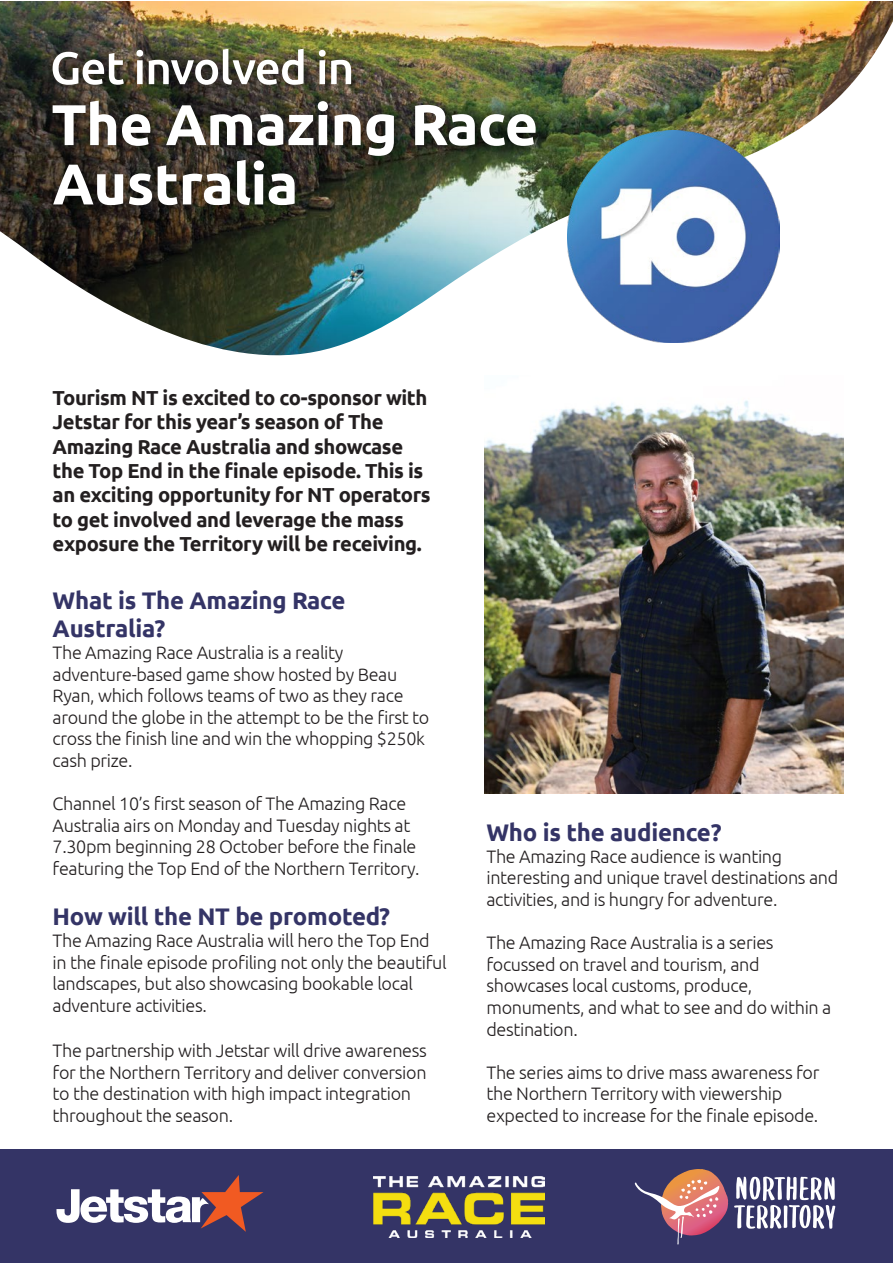
<style>
.page{position:relative;width:893px;height:1263px;background:#fff}
.page>*{position:absolute;margin:0;border:0;box-sizing:border-box;transform-origin:0 0}
.t1{font:700 24px/28.8px "Ubuntu";letter-spacing:-.01em;color:#343466}
.t2{font:700 20.25px/24.3px "Ubuntu";letter-spacing:-.02em;color:#231f20}
.t3{font:300 18px/21.6px "Ubuntu";letter-spacing:-.02em;color:#231f20}
</style>
<div class="page">
<img style="left:0;top:4px;width:893px;height:352px">
<img style="left:30px;top:26px;width:528px;height:202px">
<svg style="left:53px;top:101px;width:63px;height:44px"></svg>
<svg style="left:122px;top:114px;width:28px;height:32px"></svg>
<svg style="left:166px;top:101px;width:162px;height:45px"></svg>
<svg style="left:335px;top:114px;width:59px;height:42px"></svg>
<svg style="left:415px;top:105px;width:60px;height:41px"></svg>
<svg style="left:481px;top:114px;width:55px;height:32px"></svg>
<svg style="left:53px;top:165px;width:70px;height:40px"></svg>
<svg style="left:129px;top:173px;width:23px;height:32px"></svg>
<svg style="left:158px;top:165px;width:72px;height:40px"></svg>
<svg style="left:237px;top:160px;width:58px;height:45px"></svg>
<svg style="left:53px;top:52px;width:71px;height:33px"></svg>
<svg style="left:136px;top:50px;width:7px;height:34px"></svg>
<svg style="left:149px;top:49px;width:155px;height:36px"></svg>
<svg style="left:319px;top:50px;width:32px;height:34px"></svg>
<div style="left:0;top:1149px;width:893px;height:114px;background:#343466"></div>
<svg style="left:635px;top:1169px;width:93px;height:75px"></svg>
<svg style="left:734px;top:1176px;width:101px;height:53px"></svg>
<img style="left:484px;top:400px;width:360px;height:394px">
<svg style="left:56px;top:1175px;width:207px;height:57px"></svg>
<img style="left:373px;top:1176px;width:171px;height:61px">
<img style="left:567px;top:130px;width:212px;height:212px">
<p class="t2" style="left:53px;top:385px;width:380px">Tourism NT is excited to co-sponsor with Jetstar for this year’s season of The Amazing Race Australia and showcase the Top End in the finale episode. This is an exciting opportunity for NT operators to get involved and leverage the mass exposure the Territory will be receiving.</p>
<h1 class="t1" style="left:53px;top:585px;width:294px">What is The Amazing Race<br>Australia?</h1>
<p class="t3" style="left:53px;top:641px;width:378px">The Amazing Race Australia is a reality adventure-based game show hosted by Beau Ryan, which follows teams of two as they race around the globe in the attempt to be the first to cross the finish line and win the whopping $250k cash prize.</p>
<p class="t3" style="left:53px;top:792px;width:368px">Channel 10’s first season of The Amazing Race Australia airs on Monday and Tuesday nights at 7.30pm beginning 28 October before the finale featuring the Top End of the Northern Territory.</p>
<h1 class="t1" style="left:53px;top:902px;width:339px">How will the NT be promoted?</h1>
<p class="t3" style="left:53px;top:929px;width:396px">The Amazing Race Australia will hero the Top End in the finale episode profiling not only the beautiful landscapes, but also showcasing bookable local adventure activities.</p>
<p class="t3" style="left:53px;top:1039px;width:376px">The partnership with Jetstar will drive awareness for the Northern Territory and deliver conversion to the destination with high impact integration throughout the season.</p>
<h1 class="t1" style="left:486px;top:818px;width:237px">Who is the audience?</h1>
<p class="t3" style="left:486px;top:845px;width:353px">The Amazing Race audience is wanting interesting and unique travel destinations and activities, and is hungry for adventure.</p>
<p class="t3" style="left:486px;top:931px;width:346px">The Amazing Race Australia is a series focussed on travel and tourism, and showcases local customs, produce, monuments, and what to see and do within a destination.</p>
<p class="t3" style="left:486px;top:1061px;width:334px">The series aims to drive mass awareness for the Northern Territory with viewership expected to increase for the finale episode.</p>
</div>
